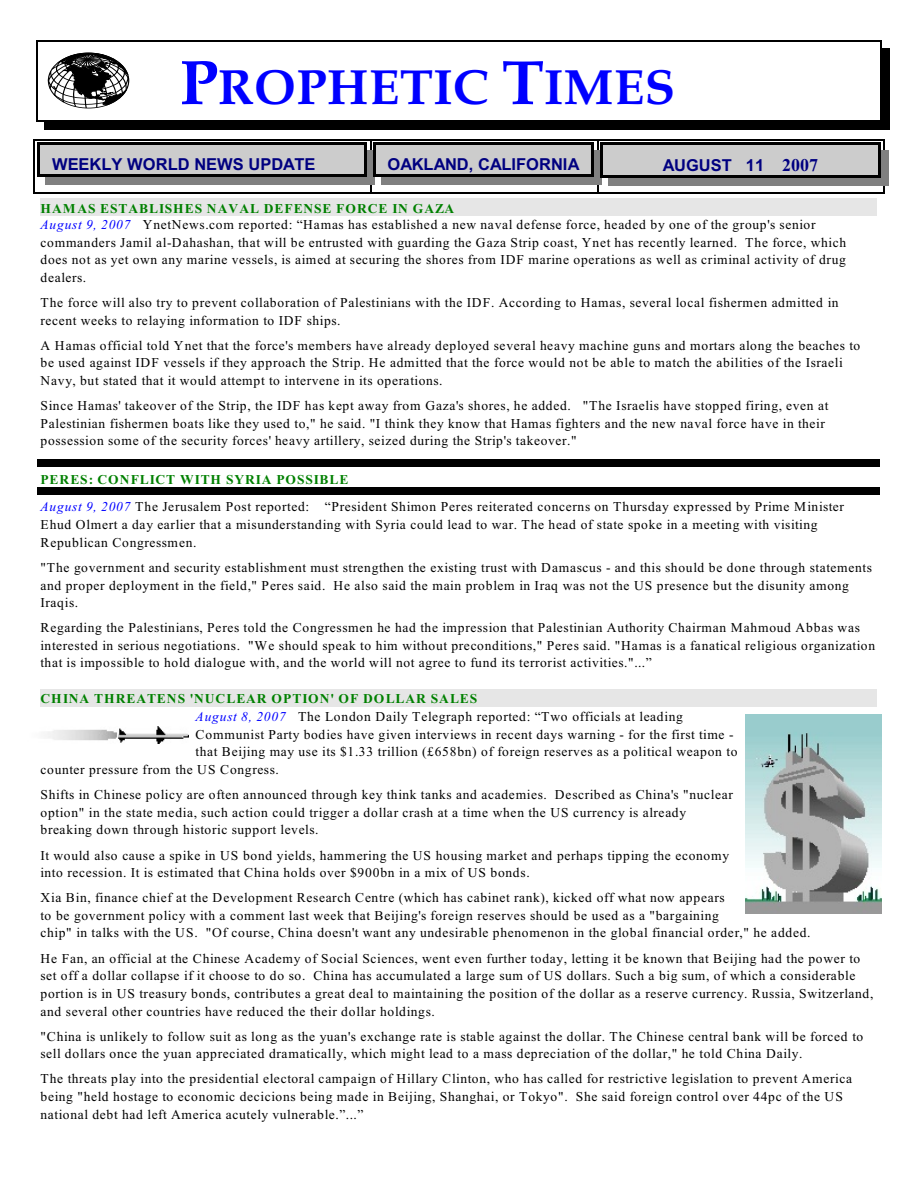
<style>
.page{position:relative;width:918px;height:1188px;background:#fff}
.page>*{position:absolute;margin:0;border:0;box-sizing:border-box;transform-origin:0 0}
.t1{font:700 49.5px "Book Antiqua";letter-spacing:.015em;color:#00f}
.t2{font:700 16.5px "Arial";color:#000080}
.t3{font:13.5px/17.7px "Times New Roman";letter-spacing:.045em;color:#000}
.t4{font:700 13.5px "Times New Roman";letter-spacing:.065em;color:#008000}
.s1{font-size:62.85px}
.s2{font-family:"Times New Roman";font-size:18px}
.s3{font-weight:700;color:#008000}
.s4{font-style:italic;color:#00f}
</style>
<div class="page">
<hr style="left:34px;top:139px;width:1px;height:54px;background:#000">
<hr style="left:34px;top:139px;width:336px;height:1px;background:#000">
<hr style="left:34px;top:192px;width:336px;height:1px;background:#000">
<hr style="left:370px;top:139px;width:2px;height:54px;background:#000">
<hr style="left:370px;top:139px;width:227px;height:1px;background:#000">
<hr style="left:370px;top:192px;width:227px;height:1px;background:#000">
<hr style="left:597px;top:139px;width:1px;height:54px;background:#000">
<hr style="left:883px;top:139px;width:1px;height:54px;background:#000">
<hr style="left:597px;top:139px;width:287px;height:1px;background:#000">
<hr style="left:597px;top:192px;width:287px;height:1px;background:#000">
<hr style="left:36px;top:40px;width:1px;height:82px;background:#000">
<hr style="left:880px;top:40px;width:2px;height:82px;background:#000">
<hr style="left:36px;top:40px;width:846px;height:2px;background:#000">
<hr style="left:36px;top:121px;width:846px;height:1px;background:#000">
<div style="left:882px;top:48px;width:8px;height:82px;background:#000"></div>
<div style="left:44px;top:122px;width:846px;height:8px;background:#000"></div>
<div style="left:37px;top:142px;width:330px;height:34px;background:#ccc"></div>
<hr style="left:37px;top:142px;width:3px;height:34px;background:#000">
<hr style="left:364px;top:142px;width:3px;height:34px;background:#000">
<hr style="left:37px;top:142px;width:330px;height:3px;background:#000">
<hr style="left:37px;top:174px;width:330px;height:2px;background:#000">
<div style="left:367px;top:150px;width:8px;height:34px;background:#808080"></div>
<div style="left:45px;top:177px;width:330px;height:7px;background:#808080"></div>
<div style="left:373px;top:142px;width:220px;height:34px;background:#ccc"></div>
<hr style="left:373px;top:142px;width:3px;height:34px;background:#000">
<hr style="left:591px;top:142px;width:2px;height:34px;background:#000">
<hr style="left:373px;top:142px;width:220px;height:3px;background:#000">
<hr style="left:373px;top:174px;width:220px;height:2px;background:#000">
<div style="left:594px;top:150px;width:8px;height:34px;background:#808080"></div>
<div style="left:381px;top:177px;width:220px;height:7px;background:#808080"></div>
<div style="left:600px;top:142px;width:281px;height:36px;background:#ccc"></div>
<hr style="left:600px;top:142px;width:3px;height:36px;background:#000">
<hr style="left:878px;top:142px;width:3px;height:36px;background:#000">
<hr style="left:600px;top:142px;width:281px;height:3px;background:#000">
<hr style="left:600px;top:175px;width:281px;height:3px;background:#000">
<div style="left:881px;top:150px;width:8px;height:36px;background:#808080"></div>
<div style="left:608px;top:178px;width:281px;height:8px;background:#808080"></div>
<div style="left:40px;top:199px;width:837px;height:17px;background:#e6e6e6"></div>
<div style="left:37px;top:460px;width:843px;height:7px;background:#000"></div>
<div style="left:37px;top:487px;width:843px;height:7px;background:#000"></div>
<div style="left:40px;top:689px;width:837px;height:18px;background:#e6e6e6"></div>
<svg style="left:48px;top:53px;width:81px;height:55px"></svg>
<img style="left:745px;top:714px;width:137px;height:200px">
<img style="left:47px;top:727px;width:142px;height:16px">
<h1 class="t1" style="left:180px;top:68px;width:497px"><span class="s1">P</span>ROPHETIC <span class="s1">T</span>IMES</h1>
<p class="t2" style="left:52px;top:158px;width:265px">WEEKLY WORLD NEWS UPDATE</p>
<p class="t2" style="left:387px;top:158px;width:194px">OAKLAND, CALIFORNIA</p>
<p class="t2" style="left:663px;top:159px;width:157px">AUGUST 11 <span class="s2">2007</span></p>
<p class="t3" style="left:40px;top:202px;width:777px;line-height:16px"><span class="s3">HAMAS ESTABLISHES NAVAL DEFENSE FORCE IN GAZA<br></span><span class="s4">August 9, 2007</span> YnetNews.com reported: “Hamas has established a new naval defense force, headed by one of the group's senior</p>
<p class="t3" style="left:40px;top:235px;width:807px;text-align:justify">commanders Jamil al-Dahashan, that will be entrusted with guarding the Gaza Strip coast, Ynet has recently learned. The force, which does not as yet own any marine vessels, is aimed at securing the shores from IDF marine operations as well as criminal activity of drug dealers.</p>
<p class="t3" style="left:40px;top:295px;width:800px">The force will also try to prevent collaboration of Palestinians with the IDF. According to Hamas, several local fishermen admitted in recent weeks to relaying information to IDF ships.</p>
<p class="t3" style="left:40px;top:337px;width:821px">A Hamas official told Ynet that the force's members have already deployed several heavy machine guns and mortars along the beaches to be used against IDF vessels if they approach the Strip. He admitted that the force would not be able to match the abilities of the Israeli<br>Navy, but stated that it would attempt to intervene in its operations.</p>
<p class="t3" style="left:40px;top:398px;width:790px">Since Hamas' takeover of the Strip, the IDF has kept away from Gaza's shores, he added. "The Israelis have stopped firing, even at<br>Palestinian fishermen boats like they used to," he said. "I think they know that Hamas fighters and the new naval force have in their possession some of the security forces' heavy artillery, seized during the Strip's takeover."</p>
<p class="t3" style="left:40px;top:467px;width:805px;line-height:27.3px"><span class="s3">PERES: CONFLICT WITH SYRIA POSSIBLE<br></span><span class="s4">August 9, 2007</span> The Jerusalem Post reported: “President Shimon Peres reiterated concerns on Thursday expressed by Prime Minister</p>
<p class="t3" style="left:40px;top:517px;width:779px">Ehud Olmert a day earlier that a misunderstanding with Syria could lead to war. The head of state spoke in a meeting with visiting<br>Republican Congressmen.</p>
<p class="t3" style="left:40px;top:560px;width:833px">"The government and security establishment must strengthen the existing trust with Damascus - and this should be done through statements and proper deployment in the field," Peres said. He also said the main problem in Iraq was not the US presence but the disunity among<br>Iraqis.</p>
<p class="t3" style="left:40px;top:620px;width:836px">Regarding the Palestinians, Peres told the Congressmen he had the impression that Palestinian Authority Chairman Mahmoud Abbas was interested in serious negotiations. "We should speak to him without preconditions," Peres said. "Hamas is a fanatical religious organization that is impossible to hold dialogue with, and the world will not agree to fund its terrorist activities."...”</p>
<p class="t4" style="left:40px;top:694px;width:438px">CHINA THREATENS 'NUCLEAR OPTION' OF DOLLAR SALES</p>
<p class="t3" style="left:196px;top:709px;width:489px"><span class="s4">August 8, 2007</span> The London Daily Telegraph reported: “Two officials at leading</p>
<p class="t3" style="left:196px;top:727px;width:539px">Communist Party bodies have given interviews in recent days warning - for the first time -</p>
<p class="t3" style="left:196px;top:744px;width:543px">that Beijing may use its $1.33 trillion (£658bn) of foreign reserves as a political weapon to</p>
<p class="t3" style="left:40px;top:762px;width:240px">counter pressure from the US Congress.</p>
<p class="t3" style="left:40px;top:787px;width:694px">Shifts in Chinese policy are often announced through key think tanks and academies. Described as China's "nuclear option" in the state media, such action could trigger a dollar crash at a time when the US currency is already breaking down through historic support levels.</p>
<p class="t3" style="left:40px;top:847px;width:690px">It would also cause a spike in US bond yields, hammering the US housing market and perhaps tipping the economy into recession. It is estimated that China holds over $900bn in a mix of US bonds.</p>
<p class="t3" style="left:40px;top:890px;width:772px">Xia Bin, finance chief at the Development Research Centre (which has cabinet rank), kicked off what now appears<br>to be government policy with a comment last week that Beijing's foreign reserves should be used as a "bargaining<br>chip" in talks with the US. "Of course, China doesn't want any undesirable phenomenon in the global financial order," he added.</p>
<p class="t3" style="left:40px;top:951px;width:834px">He Fan, an official at the Chinese Academy of Social Sciences, went even further today, letting it be known that Beijing had the power to set off a dollar collapse if it choose to do so. China has accumulated a large sum of US dollars. Such a big sum, of which a considerable portion is in US treasury bonds, contributes a great deal to maintaining the position of the dollar as a reserve currency. Russia, Switzerland, and several other countries have reduced the their dollar holdings.</p>
<p class="t3" style="left:40px;top:1029px;width:824px">"China is unlikely to follow suit as long as the yuan's exchange rate is stable against the dollar. The Chinese central bank will be forced to sell dollars once the yuan appreciated dramatically, which might lead to a mass depreciation of the dollar," he told China Daily.</p>
<p class="t3" style="left:40px;top:1071px;width:813px">The threats play into the presidential electoral campaign of Hillary Clinton, who has called for restrictive legislation to prevent America being "held hostage to economic decicions being made in Beijing, Shanghai, or Tokyo". She said foreign control over 44pc of the US national debt had left America acutely vulnerable.”...”</p>
</div>
